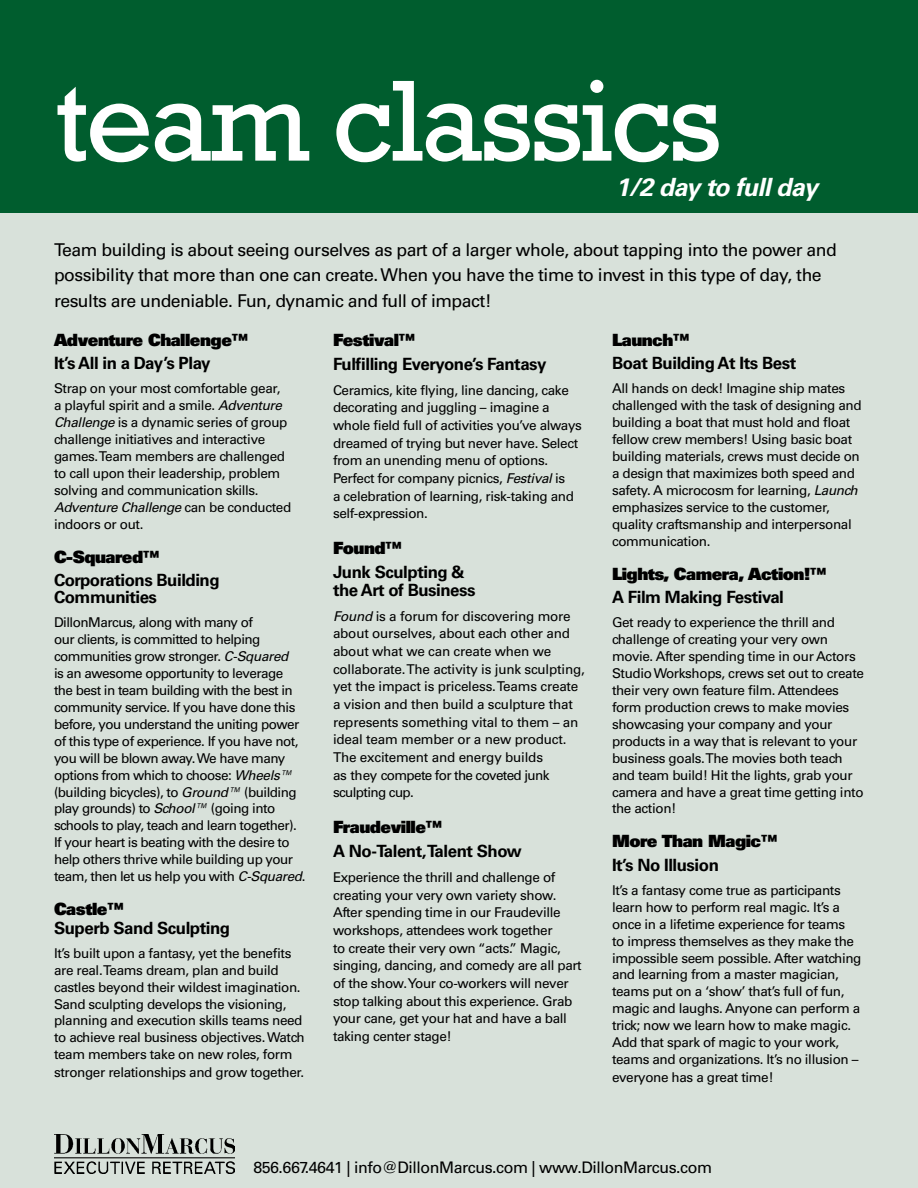
<style>
.page{position:relative;width:918px;height:1188px;background:#d8e1da}
.page>*{position:absolute;margin:0;border:0;box-sizing:border-box;transform-origin:0 0}
.t1{font:117.3px "Rockwell";letter-spacing:-.03em;color:#fff}
.t2{font:italic 700 25.2px "Univers";letter-spacing:-.03em;color:#fff}
.t3{font:17.7px/25.2px "Univers";letter-spacing:-.03em;color:#000}
.t4{font:700 16.8px/17px "Univers";letter-spacing:-.03em;color:#000}
.t5{font:900 16.8px "Univers";letter-spacing:-.03em;color:#000}
.t6{font:15.9px "Univers";letter-spacing:-.03em;color:#000}
.t7{font:13.5px/17px "Univers";letter-spacing:-.03em;color:#000}
.s1{font-style:italic}
</style>
<div class="page">
<div style="left:0;top:0;width:918px;height:212px;background:#005d2e"></div>
<img style="left:54px;top:1134px;width:180px;height:39px">
<h1 class="t1" style="left:54px;top:53px;width:670px">team classics</h1>
<h2 class="t2" style="left:615px;top:173px;width:204px">1/2 day to full day</h2>
<p class="t3" style="left:54px;top:237px;width:784px">Team building is about seeing ourselves as part of a larger whole, about tapping into the power and possibility that more than one can create. When you have the time to invest in this type of day, the results are undeniable. Fun, dynamic and full of impact!</p>
<p class="t5" style="left:54px;top:329px;width:196px">Adventure Challenge™</p>
<p class="t4" style="left:54px;top:355px;width:158px">It’s All in a Day’s Play</p>
<p class="t7" style="left:54px;top:380px;width:239px">Strap on your most comfortable gear, a playful spirit and a smile. <span class="s1">Adventure Challenge</span> is a dynamic series of group challenge initiatives and interactive games. Team members are challenged to call upon their leadership, problem solving and communication skills.<br><span class="s1">Adventure Challenge</span> can be conducted indoors or out.</p>
<p class="t5" style="left:54px;top:546px;width:107px">C-Squared™</p>
<p class="t4" style="left:54px;top:572px;width:167px">Corporations Building<br>Communities</p>
<p class="t7" style="left:54px;top:614px;width:253px">DillonMarcus, along with many of<br>our clients, is committed to helping communities grow stronger. <span class="s1">C-Squared<br></span>is an awesome opportunity to leverage the best in team building with the best in community service. If you have done this before, you understand the uniting power of this type of experience. If you have not, you will be blown away. We have many options from which to choose: <span class="s1">Wheels™ </span>(building bicycles), to <span class="s1">Ground™</span> (building play grounds) to <span class="s1">School™</span> (going into schools to play, teach and learn together).<br>If your heart is beating with the desire to help others thrive while building up your team, then let us help you with <span class="s1">C-Squared</span>.</p>
<p class="t5" style="left:54px;top:898px;width:71px">Castle™</p>
<p class="t4" style="left:54px;top:920px;width:178px">Superb Sand Sculpting</p>
<p class="t7" style="left:54px;top:944px;width:252px">It’s built upon a fantasy, yet the benefits are real. Teams dream, plan and build castles beyond their wildest imagination.<br>Sand sculpting develops the visioning, planning and execution skills teams need to achieve real business objectives. Watch team members take on new roles, form stronger relationships and grow together.</p>
<p class="t5" style="left:333px;top:329px;width:84px">Festival™</p>
<p class="t4" style="left:333px;top:356px;width:215px">Fulfilling Everyone’s Fantasy</p>
<p class="t7" style="left:333px;top:381px;width:250px;line-height:17.7px">Ceramics, kite flying, line dancing, cake decorating and juggling – imagine a whole field full of activities you’ve always dreamed of trying but never have. Select from an unending menu of options.<br>Perfect for company picnics, <span class="s1">Festival</span> is<br>a celebration of learning, risk-taking and self-expression.</p>
<p class="t5" style="left:333px;top:537px;width:71px">Found™</p>
<p class="t4" style="left:333px;top:564px;width:144px;line-height:17.7px">Junk Sculpting &amp; the Art of Business</p>
<p class="t7" style="left:333px;top:607px;width:253px;line-height:17.7px"><span class="s1">Found</span> is a forum for discovering more about ourselves, about each other and about what we can create when we collaborate. The activity is junk sculpting, yet the impact is priceless. Teams create a vision and then build a sculpture that represents something vital to them – an ideal team member or a new product.<br>The excitement and energy builds<br>as they compete for the coveted junk sculpting cup.</p>
<p class="t5" style="left:333px;top:816px;width:111px">Fraudeville™</p>
<p class="t4" style="left:333px;top:843px;width:190px">A No-Talent, Talent Show</p>
<p class="t7" style="left:333px;top:868px;width:250px;line-height:17.7px">Experience the thrill and challenge of creating your very own variety show.<br>After spending time in our Fraudeville workshops, attendees work together<br>to create their very own “acts.” Magic, singing, dancing, and comedy are all part of the show. Your co-workers will never stop talking about this experience. Grab your cane, get your hat and have a ball taking center stage!</p>
<p class="t5" style="left:612px;top:329px;width:79px">Launch™</p>
<p class="t4" style="left:612px;top:355px;width:186px">Boat Building At Its Best</p>
<p class="t7" style="left:612px;top:380px;width:251px">All hands on deck! Imagine ship mates challenged with the task of designing and building a boat that must hold and float fellow crew members! Using basic boat building materials, crews must decide on a design that maximizes both speed and safety. A microcosm for learning, <span class="s1">Launch </span>emphasizes service to the customer, quality craftsmanship and interpersonal communication.</p>
<p class="t5" style="left:612px;top:562px;width:216px">Lights, Camera, Action!™</p>
<p class="t4" style="left:612px;top:589px;width:173px">A Film Making Festival</p>
<p class="t7" style="left:612px;top:614px;width:253px">Get ready to experience the thrill and challenge of creating your very own movie. After spending time in our Actors Studio Workshops, crews set out to create their very own feature film. Attendees form production crews to make movies showcasing your company and your products in a way that is relevant to your business goals. The movies both teach and team build! Hit the lights, grab your camera and have a great time getting into the action!</p>
<p class="t5" style="left:612px;top:830px;width:167px">More Than Magic™</p>
<p class="t4" style="left:612px;top:857px;width:108px">It’s No Illusion</p>
<p class="t7" style="left:612px;top:882px;width:251px">It’s a fantasy come true as participants learn how to perform real magic. It’s a once in a lifetime experience for teams<br>to impress themselves as they make the impossible seem possible. After watching and learning from a master magician, teams put on a ‘show’ that’s full of fun, magic and laughs. Anyone can perform a trick; now we learn how to make magic.<br>Add that spark of magic to your work, teams and organizations. It’s no illusion – everyone has a great time!</p>
<p class="t6" style="left:253px;top:1158px;width:460px">856.667.4641 | info@DillonMarcus.com | www.DillonMarcus.com</p>
</div>
